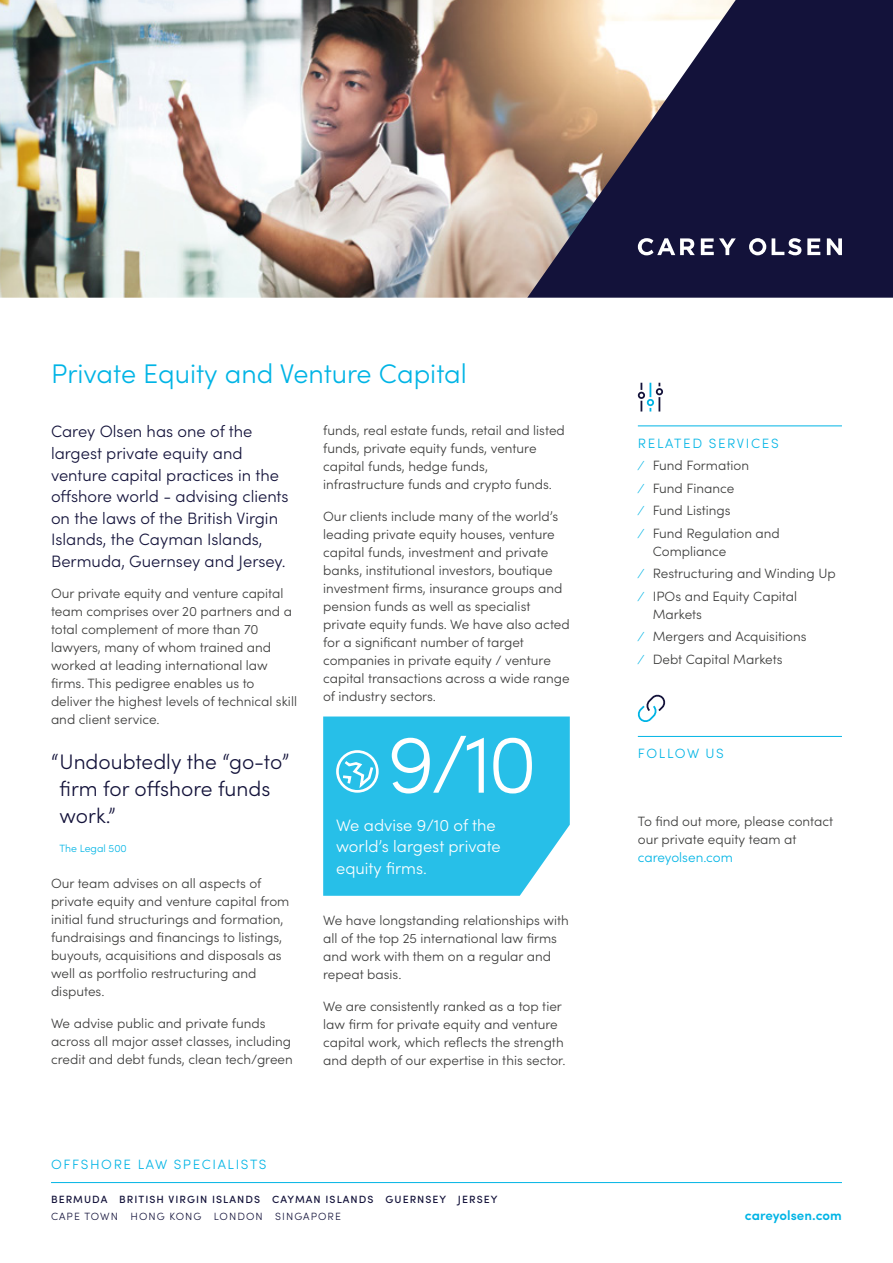
<style>
.page{position:relative;width:893px;height:1263px;background:#fff}
.page>*{position:absolute;margin:0;border:0;box-sizing:border-box;transform-origin:0 0}
.t1{font:300 82.5px "Sofia Pro";color:#fff}
.t2{font:300 27px "Sofia Pro";color:#00b4e5}
.t3{font:300 21px/27px "Sofia Pro";color:#13123a}
.t4{font:300 16.5px/21.6px "Sofia Pro";color:#13123a}
.t5{font:300 16.5px/21.6px "Sofia Pro";color:#fff}
.t6{font:300 13.5px/18px "Sofia Pro";color:#3c3c3b}
.t7{font:300 13.5px "Sofia Pro";letter-spacing:.115em;color:#00b4e5}
.t8{font:300 13.5px "Sofia Pro";color:#00b4e5}
.t9{font:600 13.5px "Sofia Pro";color:#00b4e5}
.t10{font:500 10.5px "Sofia Pro";letter-spacing:.1em;color:#13123a}
.t11{font:300 10.5px "Sofia Pro";letter-spacing:.1em;color:#13123a}
.t12{font:300 10.5px "Sofia Pro";color:#00b4e5}
.s1{color:#00b4e5}
</style>
<div class="page">
<hr style="left:638px;top:425px;width:204px;height:1px;background:#00b4e5">
<hr style="left:638px;top:736px;width:204px;height:1px;background:#00b4e5">
<svg style="left:637px;top:382px;width:26px;height:30px"></svg>
<svg style="left:637px;top:694px;width:29px;height:28px"></svg>
<svg style="left:323px;top:716px;width:247px;height:180px;background:#33c2e9"></svg>
<hr style="left:51px;top:1182px;width:791px;height:1px;background:#00b4e5">
<img style="left:0;top:0;width:527px;height:298px">
<svg style="left:527px;top:0;width:366px;height:298px;background:#4d465b"></svg>
<svg style="left:701px;top:238px;width:35px;height:17px"></svg>
<svg style="left:772px;top:238px;width:29px;height:17px"></svg>
<svg style="left:807px;top:238px;width:13px;height:17px"></svg>
<svg style="left:827px;top:238px;width:15px;height:17px"></svg>
<svg style="left:749px;top:238px;width:17px;height:17px"></svg>
<svg style="left:638px;top:238px;width:57px;height:17px"></svg>
<h2 class="t2" style="left:51px;top:354px;width:417px">Private Equity and Venture Capital</h2>
<p class="t4" style="left:51px;top:420px;width:239px">Carey Olsen has one of the largest private equity and venture capital practices in the offshore world - advising clients on the laws of the British Virgin<br>Islands, the Cayman Islands,<br>Bermuda, Guernsey and Jersey.</p>
<p class="t6" style="left:51px;top:584px;width:248px">Our private equity and venture capital team comprises over 20 partners and a total complement of more than 70 lawyers, many of whom trained and worked at leading international law firms. This pedigree enables us to deliver the highest levels of technical skill and client service.</p>
<h3 class="t3" style="left:60px;top:747px;width:231px;text-indent:-9px">“Undoubtedly the “go-to” firm for offshore funds work.”</h3>
<p class="t12" style="left:60px;top:841px;width:69px">The Legal 500</p>
<p class="t6" style="left:51px;top:874px;width:240px">Our team advises on all aspects of private equity and venture capital from initial fund structurings and formation, fundraisings and financings to listings, buyouts, acquisitions and disposals as well as portfolio restructuring and disputes.</p>
<p class="t6" style="left:51px;top:1013px;width:243px">We advise public and private funds across all major asset classes, including credit and debt funds, clean tech/green</p>
<p class="t6" style="left:323px;top:421px;width:243px">funds, real estate funds, retail and listed funds, private equity funds, venture capital funds, hedge funds, infrastructure funds and crypto funds.</p>
<p class="t6" style="left:323px;top:506px;width:248px">Our clients include many of the world’s leading private equity houses, venture capital funds, investment and private banks, institutional investors, boutique investment firms, insurance groups and pension funds as well as specialist private equity funds. We have also acted for a significant number of target companies in private equity / venture capital transactions across a wide range of industry sectors.</p>
<h1 class="t1" style="left:387px;top:704px;width:152px">9/10</h1>
<p class="t5" style="left:336px;top:813px;width:166px">We advise 9/10 of the world’s largest private equity firms.</p>
<p class="t6" style="left:323px;top:911px;width:247px">We have longstanding relationships with all of the top 25 international law firms and work with them on a regular and repeat basis.</p>
<p class="t6" style="left:323px;top:996px;width:244px">We are consistently ranked as a top tier law firm for private equity and venture capital work, which reflects the strength and depth of our expertise in this sector.</p>
<p class="t6" style="left:638px;top:431px;width:143px;line-height:22.5px"><span class="s1">RELATED SERVICES ⁄</span> Fund Formation<br><span class="s1">⁄</span> Fund Finance<br><span class="s1">⁄</span> Fund Listings<br><span class="s1">⁄</span> Fund Regulation and</p>
<p class="t6" style="left:640px;top:539px;width:197px;line-height:22.5px;text-indent:13px">Compliance<br><span class="s1">⁄</span> Restructuring and Winding Up <span class="s1">⁄</span> IPOs and Equity Capital</p>
<p class="t6" style="left:640px;top:602px;width:168px;line-height:22.5px;text-indent:13px">Markets<br><span class="s1">⁄</span> Mergers and Acquisitions <span class="s1">⁄</span> Debt Capital Markets</p>
<p class="t7" style="left:638px;top:743px;width:87px">FOLLOW US</p>
<p class="t6" style="left:638px;top:811px;width:197px">To find out more, please contact our private equity team at</p>
<p class="t8" style="left:638px;top:847px;width:96px">careyolsen.com</p>
<p class="t7" style="left:51px;top:1155px;width:217px">OFFSHORE LAW SPECIALISTS</p>
<p class="t10" style="left:51px;top:1191px;width:448px">BERMUDA BRITISH VIRGIN ISLANDS CAYMAN ISLANDS GUERNSEY JERSEY</p>
<p class="t11" style="left:51px;top:1209px;width:291px">CAPE TOWN HONG KONG LONDON SINGAPORE</p>
<p class="t9" style="left:745px;top:1205px;width:99px">careyolsen.com</p>
</div>
